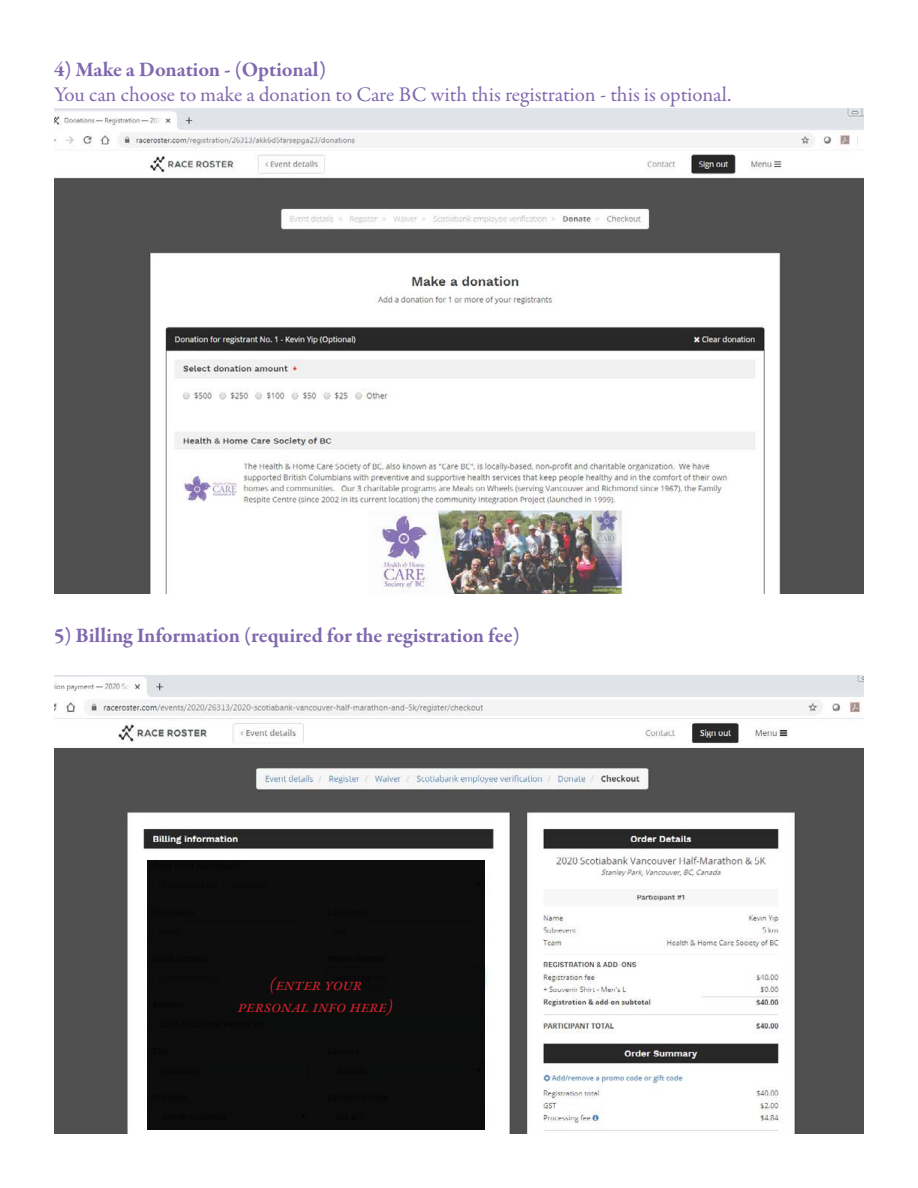
<style>
.page{position:relative;width:918px;height:1188px;background:#fff}
.page>*{position:absolute;margin:0;border:0;box-sizing:border-box;transform-origin:0 0}
.t1{font:700 21px "Garamond Premr Pro";color:#8068ae}
.t2{font:21px "Garamond Premr Pro";letter-spacing:-.005em;color:#8068ae}
.t3{font:italic 18px/21.6px "Garamond Premr Pro";color:#d2232a;text-align:center}
</style>
<div class="page">
<img style="left:54px;top:108px;width:810px;height:486px">
<img style="left:54px;top:675px;width:810px;height:459px">
<div style="left:147px;top:860px;width:337px;height:270px;background:#0c0c0d"></div>
<p class="t1" style="left:54px;top:57px;width:273px">4) Make a Donation - (Optional)</p>
<p class="t2" style="left:54px;top:82px;width:679px">You can choose to make a donation to Care BC with this registration - this is optional.</p>
<p class="t1" style="left:54px;top:623px;width:467px">5) Billing Information (required for the registration fee)</p>
<p class="t3" style="left:238px;top:975px;width:156px">(enter your personal info here)</p>
</div>
